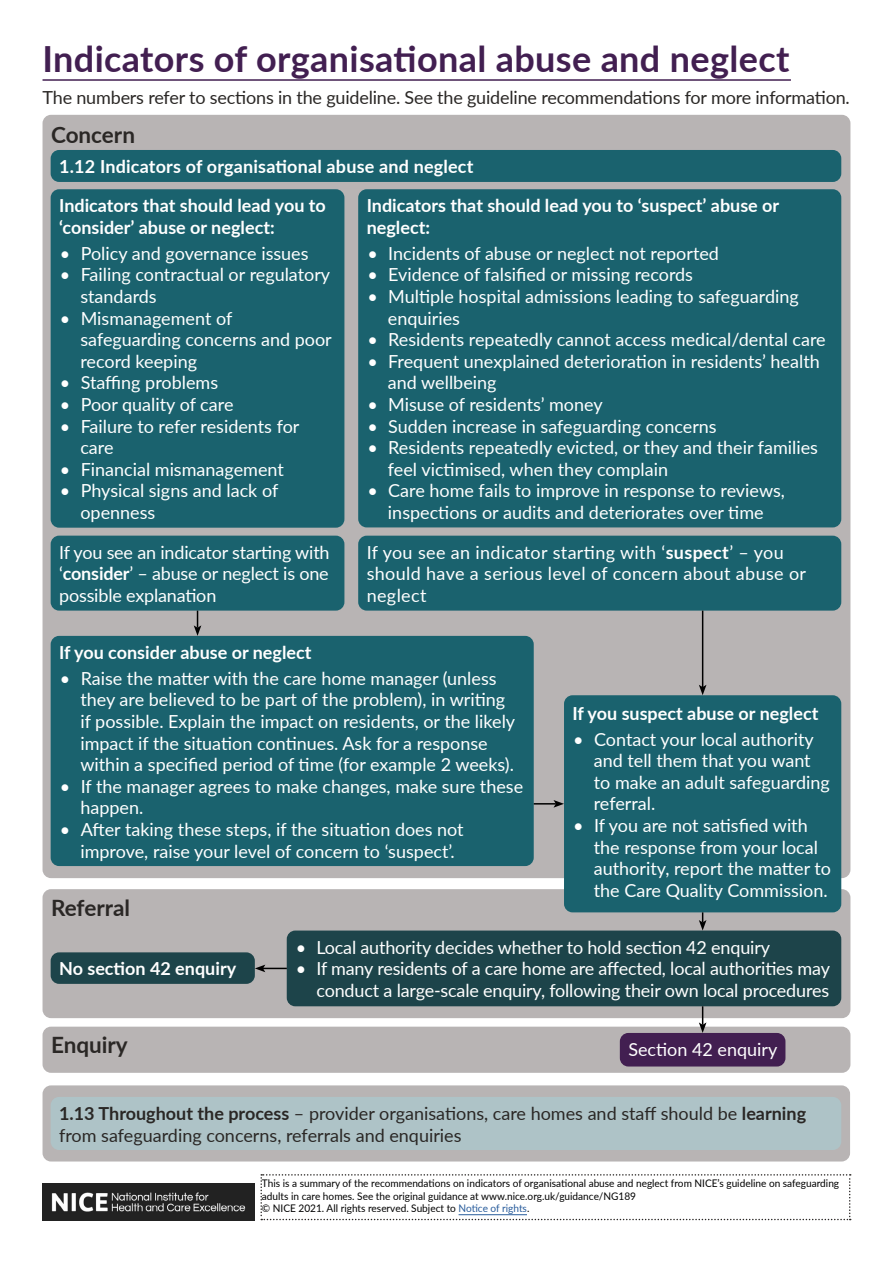
<style>
.page{position:relative;width:893px;height:1263px;background:#fff}
.page>*{position:absolute;margin:0;border:0;box-sizing:border-box;transform-origin:0 0}
.t1{font:700 36px "Lato";letter-spacing:.01em;color:#421f51}
.Heading_1_black{font:700 22.5px "Lato";color:#2a2725}
.Body_text_white{font:18px/21.6px "Lato";color:#fff}
.Body_text_white-2{font:700 18px/21.6px "Lato";color:#fff}
.Body_text_black{font:18px/21.6px "Lato";letter-spacing:-.01em;color:#2a2725}
.Body_text_white-3{font:18px/21.6px "Lato";letter-spacing:.02em;color:#fff}
.t2{font:10.5px/12.6px "Lato";color:#000;scale:.96 1}
.s1{font-weight:700}
.s2{color:#275b9b}
</style>
<div class="page">
<img style="left:43px;top:1183px;width:211px;height:38px">
<div style="left:43px;top:115px;width:807px;height:763px;background:#b8b4b4;border-radius:9px"></div>
<div style="left:43px;top:889px;width:807px;height:129px;background:#b8b4b4;border-radius:9px"></div>
<div style="left:43px;top:1027px;width:807px;height:46px;background:#b8b4b4;border-radius:9px"></div>
<hr style="left:43px;top:79px;width:748px;height:2px;background:#421f51">
<svg style="left:260px;top:1174px;width:591px;height:46px"></svg>
<div style="left:51px;top:952px;width:204px;height:32px;background:#1d444a;border-radius:9px"></div>
<div style="left:287px;top:930px;width:554px;height:76px;background:#1d444a;border-radius:9px"></div>
<div style="left:620px;top:1033px;width:165px;height:33px;background:#421f51;border-radius:9px"></div>
<div style="left:51px;top:150px;width:790px;height:32px;background:#1a626e;border-radius:9px"></div>
<div style="left:51px;top:189px;width:293px;height:339px;background:#1a626e;border-radius:9px"></div>
<div style="left:51px;top:536px;width:293px;height:75px;background:#1a626e;border-radius:9px"></div>
<div style="left:51px;top:636px;width:483px;height:230px;background:#1a626e;border-radius:9px"></div>
<div style="left:564px;top:695px;width:277px;height:217px;background:#1a626e;border-radius:9px"></div>
<div style="left:358px;top:536px;width:483px;height:75px;background:#1a626e;border-radius:9px"></div>
<div style="left:358px;top:189px;width:483px;height:338px;background:#1a626e;border-radius:9px"></div>
<svg style="left:194px;top:611px;width:7px;height:25px"></svg>
<hr style="left:702px;top:611px;width:1px;height:76px;background:#000">
<svg style="left:699px;top:685px;width:7px;height:10px"></svg>
<svg style="left:534px;top:800px;width:30px;height:8px"></svg>
<svg style="left:699px;top:912px;width:7px;height:18px"></svg>
<svg style="left:699px;top:1006px;width:7px;height:27px"></svg>
<svg style="left:255px;top:964px;width:32px;height:8px"></svg>
<div style="left:43px;top:1085px;width:807px;height:76px;background:#b8b4b4;border-radius:9px"></div>
<div style="left:51px;top:1097px;width:790px;height:53px;background:#aec3c7;border-radius:9px"></div>
<h1 class="t1" style="left:43px;top:32px;width:748px">Indicators of organisational abuse and neglect</h1>
<p class="Body_text_black" style="left:43px;top:86px;width:809px">The numbers refer to sections in the guideline. See the guideline recommendations for more information.</p>
<p class="Heading_1_black" style="left:51px;top:118px;width:86px">Concern</p>
<p class="Body_text_white-2" style="left:59px;top:155px;width:416px">1.12 Indicators of organisational abuse and neglect</p>
<p class="Body_text_white-2" style="left:59px;top:194px;width:268px">Indicators that should lead you to ‘consider’ abuse or neglect:</p>
<p class="Body_text_white" style="left:60px;top:242px;width:250px">• Policy and governance issues</p>
<p class="Body_text_white" style="left:80px;top:263px;width:251px;text-indent:-21px">• Failing contractual or regulatory standards</p>
<p class="Body_text_white" style="left:80px;top:306px;width:253px;text-indent:-21px">• Mismanagement of safeguarding concerns and poor record keeping</p>
<p class="Body_text_white" style="left:60px;top:371px;width:160px">• Staffing problems</p>
<p class="Body_text_white" style="left:60px;top:393px;width:175px">• Poor quality of care</p>
<p class="Body_text_white" style="left:80px;top:414px;width:221px;text-indent:-21px">• Failure to refer residents for care</p>
<p class="Body_text_white" style="left:60px;top:458px;width:226px">• Financial mismanagement</p>
<p class="Body_text_white" style="left:80px;top:479px;width:199px;text-indent:-21px">• Physical signs and lack of openness</p>
<p class="Body_text_white" style="left:59px;top:540px;width:272px;text-align:justify">If you see an indicator starting with ‘<span class="s1">consider</span>’ – abuse or neglect is one possible explanation</p>
<p class="Body_text_white-2" style="left:367px;top:194px;width:414px">Indicators that should lead you to ‘suspect’ abuse or neglect:</p>
<p class="Body_text_white" style="left:367px;top:242px;width:353px">• Incidents of abuse or neglect not reported</p>
<p class="Body_text_white" style="left:367px;top:263px;width:327px">• Evidence of falsified or missing records</p>
<p class="Body_text_white" style="left:388px;top:285px;width:412px;text-indent:-21px">• Multiple hospital admissions leading to safeguarding enquiries</p>
<p class="Body_text_white" style="left:367px;top:328px;width:460px">• Residents repeatedly cannot access medical/dental care</p>
<p class="Body_text_white" style="left:388px;top:350px;width:433px;text-indent:-21px">• Frequent unexplained deterioration in residents’ health and wellbeing</p>
<p class="Body_text_white" style="left:367px;top:393px;width:237px">• Misuse of residents’ money</p>
<p class="Body_text_white" style="left:367px;top:414px;width:351px">• Sudden increase in safeguarding concerns</p>
<p class="Body_text_white" style="left:388px;top:436px;width:432px;text-indent:-21px">• Residents repeatedly evicted, or they and their families feel victimised, when they complain</p>
<p class="Body_text_white" style="left:367px;top:479px;width:419px;text-align:center">• Care home fails to improve in response to reviews, inspections or audits and deteriorates over time</p>
<p class="Body_text_white-3" style="left:367px;top:540px;width:441px">If you see an indicator starting with ‘<span class="s1">suspect</span>’ – you should have a serious level of concern about abuse or neglect</p>
<p class="Body_text_white-2" style="left:59px;top:641px;width:254px">If you consider abuse or neglect</p>
<p class="Body_text_white" style="left:80px;top:667px;width:436px;text-indent:-21px">• Raise the matter with the care home manager (unless they are believed to be part of the problem), in writing if possible. Explain the impact on residents, or the likely impact if the situation continues. Ask for a response within a specified period of time (for example 2 weeks).</p>
<p class="Body_text_white" style="left:80px;top:775px;width:444px;text-indent:-21px">• If the manager agrees to make changes, make sure these happen.</p>
<p class="Body_text_white" style="left:80px;top:818px;width:385px;text-indent:-21px">• After taking these steps, if the situation does not improve, raise your level of concern to ‘suspect’.</p>
<p class="Heading_1_black" style="left:51px;top:891px;width:80px">Referral</p>
<p class="Body_text_white-2" style="left:572px;top:702px;width:247px">If you suspect abuse or neglect</p>
<p class="Body_text_white" style="left:594px;top:727px;width:238px;text-indent:-21px">• Contact your local authority and tell them that you want to make an adult safeguarding referral.</p>
<p class="Body_text_white" style="left:594px;top:814px;width:239px;text-indent:-21px">• If you are not satisfied with the response from your local authority, report the matter to the Care Quality Commission.</p>
<p class="Body_text_white-2" style="left:59px;top:957px;width:179px">No section 42 enquiry</p>
<p class="Heading_1_black" style="left:51px;top:1028px;width:78px">Enquiry</p>
<p class="Body_text_white" style="left:296px;top:935px;width:476px">• Local authority decides whether to hold section 42 enquiry</p>
<p class="Body_text_white" style="left:296px;top:957px;width:536px;text-align:right">• If many residents of a care home are affected, local authorities may conduct a large-scale enquiry, following their own local procedures</p>
<p class="Body_text_white" style="left:628px;top:1038px;width:151px">Section 42 enquiry</p>
<p class="Body_text_black" style="left:59px;top:1102px;width:748px"><span class="s1">1.13 Throughout the process</span> – provider organisations, care homes and staff should be <span class="s1">learning </span>from safeguarding concerns, referrals and enquiries</p>
<p class="t2" style="left:262px;top:1176px;width:603px">This is a summary of the recommendations on indicators of organisational abuse and neglect from NICE’s guideline on safeguarding adults in care homes. See the original guidance at www.nice.org.uk/guidance/NG189<br>© NICE 2021. All rights reserved. Subject to <span class="s2">Notice of rights</span>.</p>
</div>
